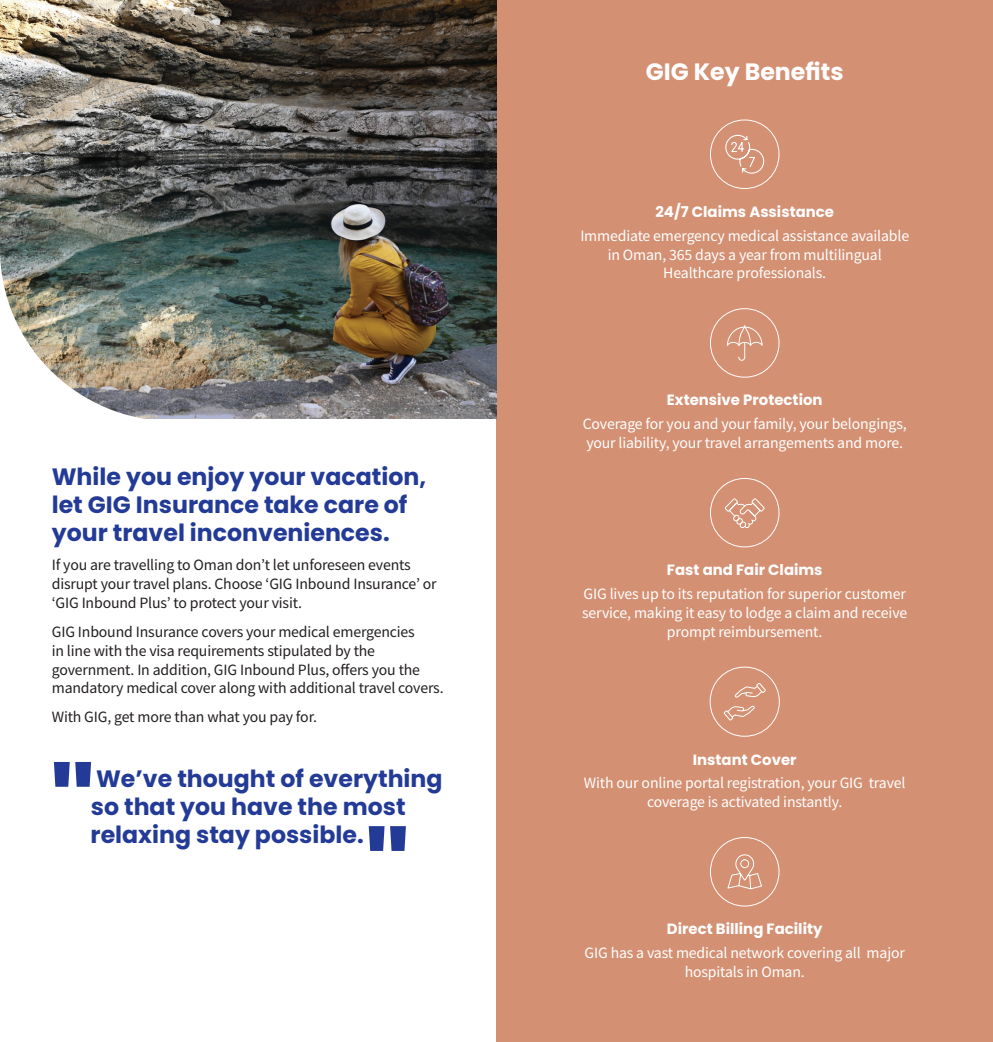
<style>
.page{position:relative;width:993px;height:1042px;background:#fff}
.page>*{position:absolute;margin:0;border:0;box-sizing:border-box;transform-origin:0 0}
.t1{font:700 23.62px/28.3px "Poppins";color:#233b96}
.t2{font:700 23.62px "Poppins";color:#fff}
.t3{font:15.75px/18.9px "Source Sans Pro";letter-spacing:-.01em;color:#fff;text-align:center}
.t4{font:15.75px/18.9px "Source Sans Pro";letter-spacing:-.01em;color:#231f20}
.t5{font:700 14.88px "Poppins";color:#fff}
</style>
<div class="page">
<div style="left:496px;top:0;width:496px;height:1042px;background:#d49073"></div>
<img style="left:0;top:0;width:496px;height:419px">
<img style="left:0;top:249px;width:174px;height:170px">
<svg style="left:54px;top:762px;width:37px;height:25px"></svg>
<svg style="left:368px;top:826px;width:38px;height:25px"></svg>
<svg style="left:710px;top:119px;width:69px;height:70px"></svg>
<svg style="left:710px;top:308px;width:69px;height:70px"></svg>
<svg style="left:710px;top:478px;width:69px;height:69px"></svg>
<svg style="left:709px;top:666px;width:70px;height:71px"></svg>
<svg style="left:710px;top:837px;width:69px;height:69px"></svg>
<h1 class="t1" style="left:52px;top:462px;width:376px">While you enjoy your vacation, let GIG Insurance take care of your travel inconveniences.</h1>
<p class="t4" style="left:52px;top:555px;width:386px">If you are travelling to Oman don’t let unforeseen events disrupt your travel plans. Choose ‘GIG Inbound Insurance’ or ‘GIG Inbound Plus’ to protect your visit.</p>
<p class="t4" style="left:52px;top:622px;width:393px">GIG Inbound Insurance covers your medical emergencies<br>in line with the visa requirements stipulated by the government. In addition, GIG Inbound Plus, offers you the mandatory medical cover along with additional travel covers.</p>
<p class="t4" style="left:52px;top:707px;width:266px">With GIG, get more than what you pay for.</p>
<h1 class="t1" style="left:90px;top:764px;width:353px">We’ve thought of everything so that you have the most relaxing stay possible.</h1>
<h1 class="t2" style="left:645px;top:58px;width:199px">GIG Key Benefits</h1>
<p class="t5" style="left:655px;top:203px;width:180px">24/7 Claims Assistance</p>
<p class="t3" style="left:580px;top:226px;width:330px">Immediate emergency medical assistance available in Oman, 365 days a year from multilingual<br>Healthcare professionals.</p>
<p class="t5" style="left:666px;top:392px;width:157px">Extensive Protection</p>
<p class="t3" style="left:582px;top:414px;width:325px;text-align:left">Coverage for you and your family, your belongings, your liability, your travel arrangements and more.</p>
<p class="t5" style="left:666px;top:561px;width:157px">Fast and Fair Claims</p>
<p class="t3" style="left:582px;top:584px;width:326px">GIG lives up to its reputation for superior customer service, making it easy to lodge a claim and receive prompt reimbursement.</p>
<p class="t5" style="left:692px;top:750px;width:105px">Instant Cover</p>
<p class="t3" style="left:583px;top:773px;width:323px">With our online portal registration, your GIG travel coverage is activated instantly.</p>
<p class="t5" style="left:666px;top:920px;width:157px">Direct Billing Facility</p>
<p class="t3" style="left:584px;top:943px;width:322px">GIG has a vast medical network covering all major hospitals in Oman.</p>
</div>
